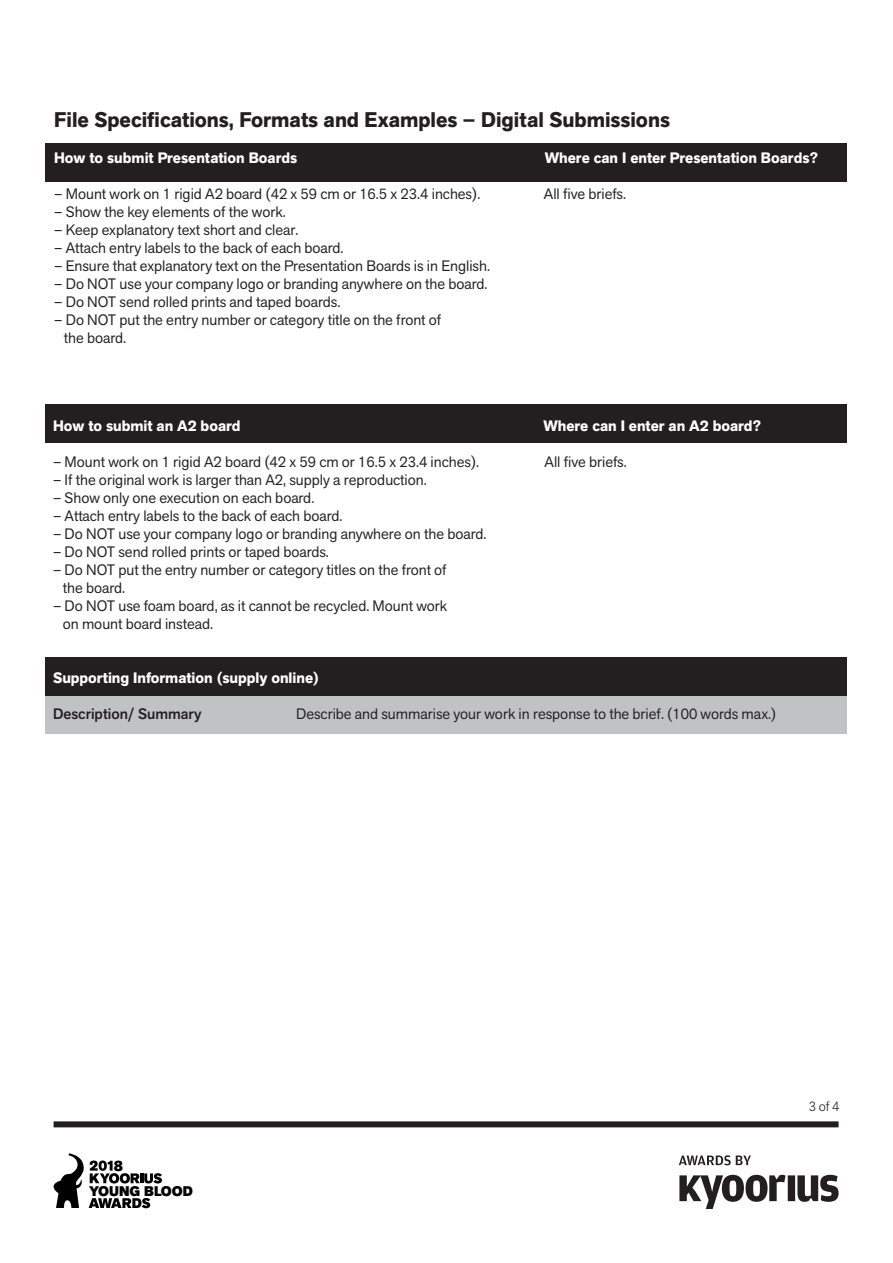
<style>
.page{position:relative;width:893px;height:1263px;background:#fff}
.page>*{position:absolute;margin:0;border:0;box-sizing:border-box;transform-origin:0 0}
.t1{font:700 21px "Akzid Grtsk Next";color:#231f20}
.t2{font:15px "Akzid Grtsk Next";color:#231f20}
.t3{font:700 15px "Akzid Grtsk Next";color:#fff}
.t4{font:500 15px "Akzid Grtsk Next";color:#231f20}
.t5{font:800 14.7px "Akzid Grtsk Next";color:#000}
.t6{font:800 13.8px "Akzid Grtsk Next";color:#000}
.t7{font:300 13.5px "Akzid Grtsk Next";color:#231f20}
</style>
<div class="page">
<svg style="left:53px;top:1153px;width:109px;height:55px"></svg>
<svg style="left:679px;top:1155px;width:72px;height:10px"></svg>
<svg style="left:679px;top:1175px;width:160px;height:34px"></svg>
<div style="left:54px;top:1121px;width:785px;height:6px;background:#231f20"></div>
<div style="left:45px;top:143px;width:801px;height:38px;background:#231f20"></div>
<div style="left:45px;top:695px;width:801px;height:39px;background:#c1c2c4"></div>
<div style="left:45px;top:657px;width:801px;height:38px;background:#231f20"></div>
<div style="left:45px;top:404px;width:801px;height:39px;background:#231f20"></div>
<p class="t1" style="left:54px;top:106px;width:617px">File Specifications, Formats and Examples – Digital Submissions</p>
<p class="t3" style="left:54px;top:148px;width:244px">How to submit Presentation Boards</p>
<p class="t3" style="left:545px;top:148px;width:275px">Where can I enter Presentation Boards?</p>
<p class="t2" style="left:54px;top:184px;width:428px">– Mount work on 1 rigid A2 board (42 x 59 cm or 16.5 x 23.4 inches).</p>
<p class="t2" style="left:54px;top:202px;width:233px">– Show the key elements of the work.</p>
<p class="t2" style="left:54px;top:220px;width:246px">– Keep explanatory text short and clear.</p>
<p class="t2" style="left:54px;top:238px;width:291px">– Attach entry labels to the back of each board.</p>
<p class="t2" style="left:54px;top:256px;width:437px">– Ensure that explanatory text on the Presentation Boards is in English.</p>
<p class="t2" style="left:54px;top:274px;width:435px">– Do NOT use your company logo or branding anywhere on the board.</p>
<p class="t2" style="left:54px;top:292px;width:288px">– Do NOT send rolled prints and taped boards.</p>
<p class="t2" style="left:54px;top:310px;width:389px">– Do NOT put the entry number or category title on the front of</p>
<p class="t2" style="left:64px;top:328px;width:64px">the board.</p>
<p class="t2" style="left:544px;top:184px;width:84px">All five briefs.</p>
<p class="t3" style="left:53px;top:416px;width:189px">How to submit an A2 board</p>
<p class="t3" style="left:543px;top:416px;width:219px">Where can I enter an A2 board?</p>
<p class="t2" style="left:53px;top:452px;width:428px">– Mount work on 1 rigid A2 board (42 x 59 cm or 16.5 x 23.4 inches).</p>
<p class="t2" style="left:53px;top:470px;width:375px">– If the original work is larger than A2, supply a reproduction.</p>
<p class="t2" style="left:53px;top:488px;width:263px">– Show only one execution on each board.</p>
<p class="t2" style="left:53px;top:506px;width:291px">– Attach entry labels to the back of each board.</p>
<p class="t2" style="left:53px;top:524px;width:435px">– Do NOT use your company logo or branding anywhere on the board.</p>
<p class="t2" style="left:53px;top:542px;width:277px">– Do NOT send rolled prints or taped boards.</p>
<p class="t2" style="left:53px;top:560px;width:395px">– Do NOT put the entry number or category titles on the front of</p>
<p class="t2" style="left:63px;top:578px;width:64px">the board.</p>
<p class="t2" style="left:53px;top:596px;width:396px">– Do NOT use foam board, as it cannot be recycled. Mount work</p>
<p class="t2" style="left:63px;top:614px;width:152px">on mount board instead.</p>
<p class="t2" style="left:545px;top:452px;width:84px">All five briefs.</p>
<p class="t3" style="left:53px;top:668px;width:267px">Supporting Information (supply online)</p>
<p class="t4" style="left:53px;top:704px;width:150px">Description/ Summary</p>
<p class="t2" style="left:296px;top:704px;width:482px">Describe and summarise your work in response to the brief. (100 words max.)</p>
<p class="t5" style="left:114px;top:1156px;width:11px">8</p>
<p class="t6" style="left:89px;top:1182px;width:105px">YOUNG BLOOD</p>
<p class="t7" style="left:809px;top:1098px;width:32px">3 of 4</p>
</div>
